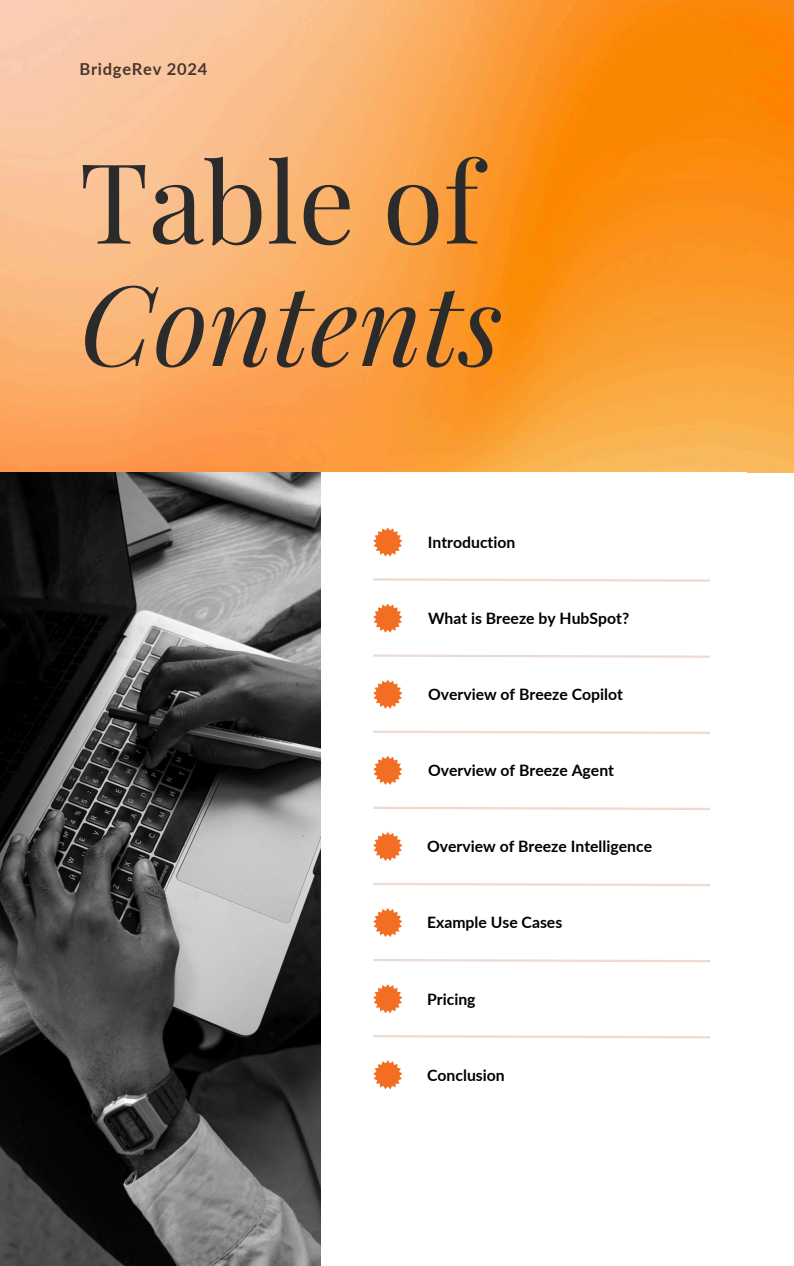
<style>
.page{position:relative;width:794px;height:1266px;background:#fff}
.page>*{position:absolute;margin:0;border:0;box-sizing:border-box;transform-origin:0 0}
.t1{font:italic 111.23px/122.2px "Playfair Display";color:#2b2b2b}
.t2{font:700 16.5px "Lato";letter-spacing:.045em;color:#49362e}
.t3{font:700 15.75px "Lato";color:#000}
.s1{font-style:normal}
</style>
<div class="page">
<img style="left:0;top:0;width:793px;height:472px">
<img style="left:0;top:472px;width:320px;height:793px">
<svg style="left:373px;top:578px;width:337px;height:4px"></svg>
<svg style="left:373px;top:654px;width:337px;height:4px"></svg>
<svg style="left:373px;top:730px;width:337px;height:4px"></svg>
<svg style="left:373px;top:806px;width:337px;height:4px"></svg>
<svg style="left:373px;top:883px;width:337px;height:3px"></svg>
<svg style="left:373px;top:959px;width:337px;height:4px"></svg>
<svg style="left:373px;top:1035px;width:337px;height:4px"></svg>
<svg style="left:373px;top:527px;width:29px;height:29px"></svg>
<svg style="left:373px;top:603px;width:29px;height:29px"></svg>
<svg style="left:373px;top:679px;width:29px;height:30px"></svg>
<svg style="left:373px;top:756px;width:29px;height:29px"></svg>
<svg style="left:373px;top:832px;width:29px;height:29px"></svg>
<svg style="left:373px;top:908px;width:29px;height:29px"></svg>
<svg style="left:373px;top:984px;width:29px;height:29px"></svg>
<svg style="left:373px;top:1060px;width:29px;height:29px"></svg>
<h1 class="t2" style="left:79px;top:59px;width:129px">BridgeRev 2024</h1>
<p class="t1" style="left:79px;top:136px;width:424px"><span class="s1">Table of<br></span>Contents</p>
<p class="t3" style="left:427px;top:532px;width:89px">Introduction</p>
<p class="t3" style="left:428px;top:608px;width:203px">What is Breeze by HubSpot?</p>
<p class="t3" style="left:428px;top:684px;width:196px">Overview of Breeze Copilot</p>
<p class="t3" style="left:428px;top:760px;width:187px">Overview of Breeze Agent</p>
<p class="t3" style="left:427px;top:837px;width:226px">Overview of Breeze Intelligence</p>
<p class="t3" style="left:427px;top:913px;width:136px">Example Use Cases</p>
<p class="t3" style="left:427px;top:989px;width:50px">Pricing</p>
<p class="t3" style="left:427px;top:1065px;width:79px">Conclusion</p>
</div>
